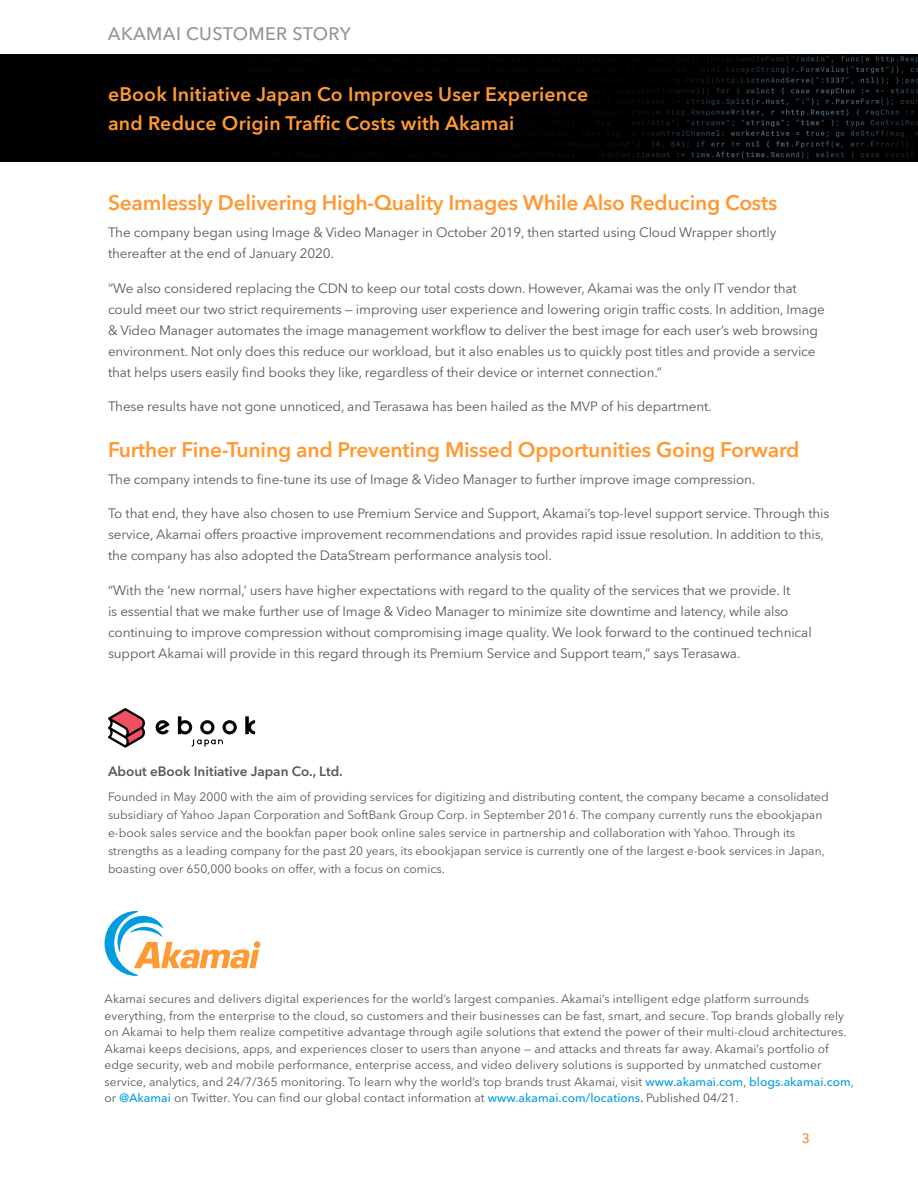
<style>
.page{position:relative;width:918px;height:1188px;background:#fff}
.page>*{position:absolute;margin:0;border:0;box-sizing:border-box;transform-origin:0 0}
.Headline{font:600 21px "Avenir Next LT Pro";letter-spacing:-.01em;color:#f93}
.t1{font:600 19.5px/28.5px "Avenir Next LT Pro";letter-spacing:.01em;color:#f93}
.t2{font:500 18px "Avenir Next LT Pro";letter-spacing:.02em;color:#939598}
.Body{font:13.5px/21px "Avenir Next LT Pro";letter-spacing:-.01em;color:#58595b}
.Body-2{font:600 13.5px "Avenir Next LT Pro";color:#58595b}
.t3{font:500 13.5px "Avenir Next LT Pro";color:#ee882f}
.Boiler_plate{font:12px/16.5px "Avenir Next LT Pro";letter-spacing:.005em;color:#54565b}
.Body-3{font:12px/18px "Avenir Next LT Pro";color:#58595b}
.s1{font-weight:500;color:#009cde}
.s2{font-weight:500}
</style>
<div class="page">
<img style="left:0;top:54px;width:918px;height:108px">
<div style="left:254px;top:941px;width:6px;height:7px;background:#f93;border-radius:50%"></div>
<svg style="left:105px;top:911px;width:154px;height:65px"></svg>
<svg style="left:245px;top:716px;width:10px;height:18px"></svg>
<svg style="left:155px;top:720px;width:15px;height:15px"></svg>
<svg style="left:178px;top:716px;width:59px;height:31px"></svg>
<svg style="left:108px;top:708px;width:37px;height:40px"></svg>
<h3 class="t2" style="left:108px;top:22px;width:245px">AKAMAI CUSTOMER STORY</h3>
<h2 class="t1" style="left:108px;top:80px;width:482px">eBook Initiative Japan Co Improves User Experience and Reduce Origin Traffic Costs with Akamai</h2>
<p class="Headline" style="left:108px;top:190px;width:671px">Seamlessly Delivering High-Quality Images While Also Reducing Costs</p>
<p class="Body" style="left:108px;top:222px;width:670px">The company began using Image &amp; Video Manager in October 2019, then started using Cloud Wrapper shortly thereafter at the end of January 2020.</p>
<p class="Body" style="left:108px;top:278px;width:718px">“We also considered replacing the CDN to keep our total costs down. However, Akamai was the only IT vendor that could meet our two strict requirements — improving user experience and lowering origin traffic costs. In addition, Image &amp; Video Manager automates the image management workflow to deliver the best image for each user’s web browsing environment. Not only does this reduce our workload, but it also enables us to quickly post titles and provide a service that helps users easily find books they like, regardless of their device or internet connection.”</p>
<p class="Body" style="left:108px;top:396px;width:605px">These results have not gone unnoticed, and Terasawa has been hailed as the MVP of his department.</p>
<p class="Headline" style="left:108px;top:437px;width:693px">Further Fine-Tuning and Preventing Missed Opportunities Going Forward</p>
<p class="Body" style="left:108px;top:469px;width:649px">The company intends to fine-tune its use of Image &amp; Video Manager to further improve image compression.</p>
<p class="Body" style="left:108px;top:503px;width:723px">To that end, they have also chosen to use Premium Service and Support, Akamai’s top-level support service. Through this service, Akamai offers proactive improvement recommendations and provides rapid issue resolution. In addition to this, the company has also adopted the DataStream performance analysis tool.</p>
<p class="Body" style="left:108px;top:580px;width:705px">“With the ‘new normal,’ users have higher expectations with regard to the quality of the services that we provide. It<br>is essential that we make further use of Image &amp; Video Manager to minimize site downtime and latency, while also continuing to improve compression without compromising image quality. We look forward to the continued technical support Akamai will provide in this regard through its Premium Service and Support team,” says Terasawa.</p>
<p class="Body-2" style="left:108px;top:763px;width:236px">About eBook Initiative Japan Co., Ltd.</p>
<p class="Body-3" style="left:108px;top:787px;width:722px">Founded in May 2000 with the aim of providing services for digitizing and distributing content, the company became a consolidated subsidiary of Yahoo Japan Corporation and SoftBank Group Corp. in September 2016. The company currently runs the ebookjapan e-book sales service and the bookfan paper book online sales service in partnership and collaboration with Yahoo. Through its strengths as a leading company for the past 20 years, its ebookjapan service is currently one of the largest e-book services in Japan, boasting over 650,000 books on offer, with a focus on comics.</p>
<p class="Boiler_plate" style="left:105px;top:991px;width:751px">Akamai secures and delivers digital experiences for the world’s largest companies. Akamai’s intelligent edge platform surrounds everything, from the enterprise to the cloud, so customers and their businesses can be fast, smart, and secure. Top brands globally rely on Akamai to help them realize competitive advantage through agile solutions that extend the power of their multi-cloud architectures.<br>Akamai keeps decisions, apps, and experiences closer to users than anyone — and attacks and threats far away. Akamai’s portfolio of edge security, web and mobile performance, enterprise access, and video delivery solutions is supported by unmatched customer service, analytics, and 24/7/365 monitoring. To learn why the world’s top brands trust Akamai, visit <span class="s1">www.akamai.com</span>, <span class="s1">blogs.akamai.com</span>, or <span class="s1">@Akamai</span> on Twitter. You can find our global contact information at <span class="s1">www.akamai.com/locations</span><span class="s2">.</span> Published 04/21.</p>
<p class="t3" style="left:802px;top:1131px;width:10px">3</p>
</div>
